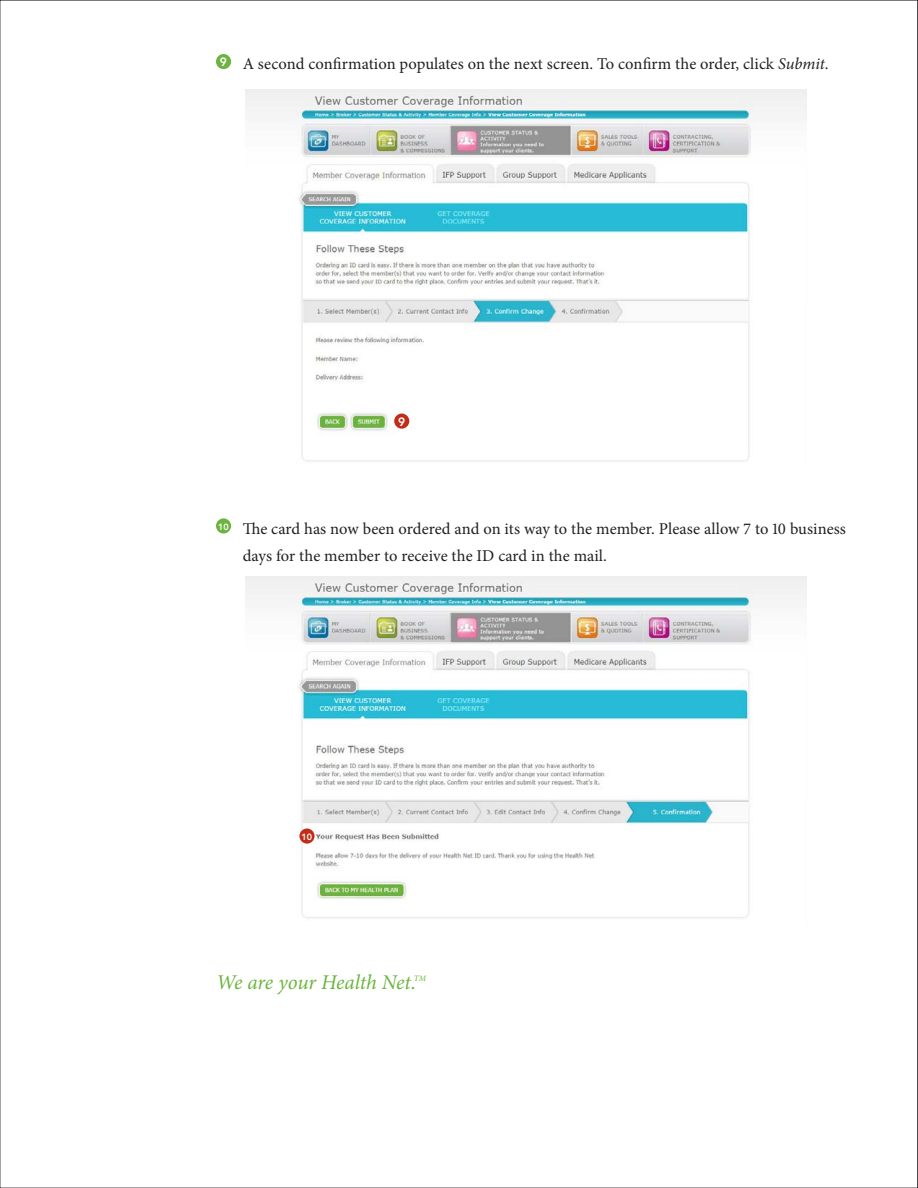
<style>
.page{position:relative;width:918px;height:1188px;background:#fff}
.page>*{position:absolute;margin:0;border:0;box-sizing:border-box;transform-origin:0 0}
.Subhead_L1{font:italic 21px "Minion Pro";letter-spacing:-.01em;color:#6cb43f}
.Bullet_L1{font:16.5px/27px "Minion Pro";letter-spacing:.005em;color:#231f20}
.t1{font:800 12px "Avenir LT Std";color:#fff}
.t2{font:800 9px "Avenir LT Std";color:#fff}
.Subhead_L1-2{font:italic 8.25px "Minion Pro";color:#6cb43f}
.s1{font-style:italic}
</style>
<div class="page">
<div style="left:216px;top:54px;width:15px;height:15px;background:#6cb43f;border-radius:50%"></div>
<img style="left:246px;top:89px;width:561px;height:373px">
<div style="left:394px;top:414px;width:15px;height:15px;background:#c02d19;border-radius:50%"></div>
<div style="left:408px;top:349px;width:85px;height:57px;background:#fff"></div>
<div style="left:216px;top:518px;width:15px;height:16px;background:#6cb43f;border-radius:50%"></div>
<img style="left:246px;top:577px;width:561px;height:342px">
<svg style="left:299px;top:828px;width:16px;height:16px"></svg>
<p class="t1" style="left:220px;top:55px;width:9px">9</p>
<p class="Bullet_L1" style="left:243px;top:50px;width:587px">A second confirmation populates on the next screen. To confirm the order, click <span class="s1">Submit</span>.</p>
<p class="t1" style="left:398px;top:414px;width:9px">9</p>
<p class="t2" style="left:218px;top:521px;width:12px">10</p>
<p class="Bullet_L1" style="left:243px;top:515px;width:605px">The card has now been ordered and on its way to the member. Please allow 7 to 10 business days for the member to receive the ID card in the mail.</p>
<p class="t2" style="left:302px;top:831px;width:12px">10</p>
<p class="Subhead_L1" style="left:216px;top:968px;width:201px">We are your Health Net.</p>
<p class="Subhead_L1-2" style="left:414px;top:973px;width:14px">TM</p>
</div>
